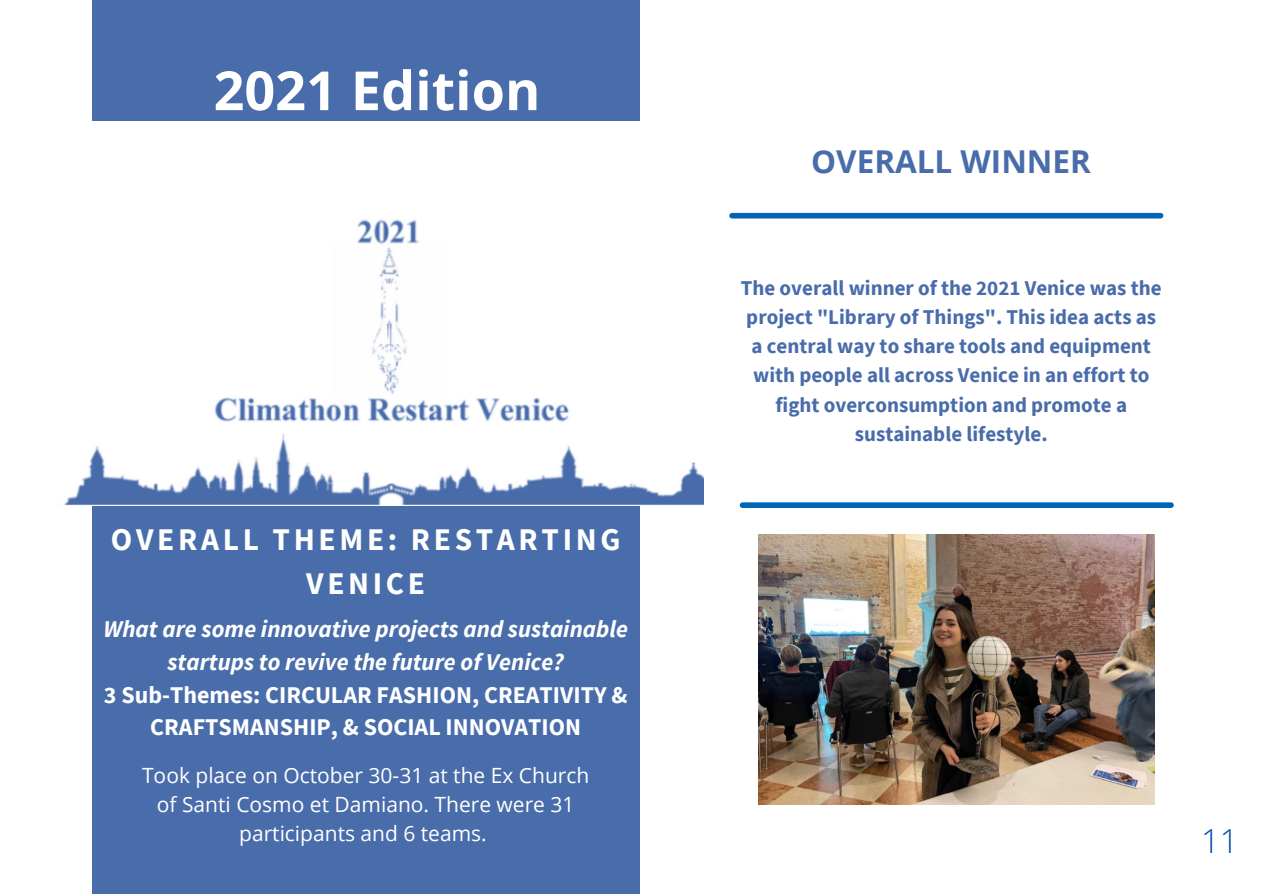
<style>
.page{position:relative;width:1263px;height:894px;background:#fff}
.page>*{position:absolute;margin:0;border:0;box-sizing:border-box;transform-origin:0 0}
.t1{font:700 54px "Open Sans";color:#fff}
.t2{font:300 33px "Open Sans";color:#004aad}
.t3{font:700 31.5px/43.8px "Source Sans Pro";letter-spacing:.115em;color:#feffff;text-align:center}
.t4{font:700 31.5px "Open Sans";color:#496caa}
.t5{font:italic 700 24px/32.5px "Source Sans Pro";color:#feffff;text-align:center}
.t6{font:700 24px/32.5px "Source Sans Pro";color:#feffff;text-align:center}
.t7{font:700 21px/29.2px "Source Sans Pro";color:#496caa;text-align:center}
.t8{font:21px/29.2px "Open Sans";color:#fff;text-align:center}
</style>
<div class="page">
<div style="left:92px;top:0;width:548px;height:893px;background:#496caa"></div>
<img style="left:64px;top:122px;width:640px;height:383px">
<img style="left:758px;top:534px;width:396px;height:270px">
<div style="left:732px;top:213px;width:428px;height:5px;background:#0265b4"></div>
<div style="left:742px;top:502px;width:429px;height:6px;background:#0265b4"></div>
<h1 class="t1" style="left:214px;top:52px;width:328px">2021 Edition</h1>
<h3 class="t3" style="left:111px;top:517px;width:511px">OVERALL THEME: RESTARTING<br>VENICE</h3>
<p class="t5" style="left:103px;top:612px;width:526px">What are some innovative projects and sustainable startups to revive the future of Venice?</p>
<p class="t6" style="left:104px;top:677px;width:525px">3 Sub-Themes: CIRCULAR FASHION, CREATIVITY &amp;<br>CRAFTSMANSHIP, &amp; SOCIAL INNOVATION</p>
<p class="t8" style="left:142px;top:759px;width:449px">Took place on October 30-31 at the Ex Church of Santi Cosmo et Damiano. There were 31 participants and 6 teams.</p>
<h3 class="t4" style="left:811px;top:139px;width:281px">OVERALL WINNER</h3>
<p class="t7" style="left:741px;top:272px;width:422px">The overall winner of the 2021 Venice was the project "Library of Things". This idea acts as a central way to share tools and equipment with people all across Venice in an effort to fight overconsumption and promote a sustainable lifestyle.</p>
<h2 class="t2" style="left:1201px;top:817px;width:39px">11</h2>
</div>
